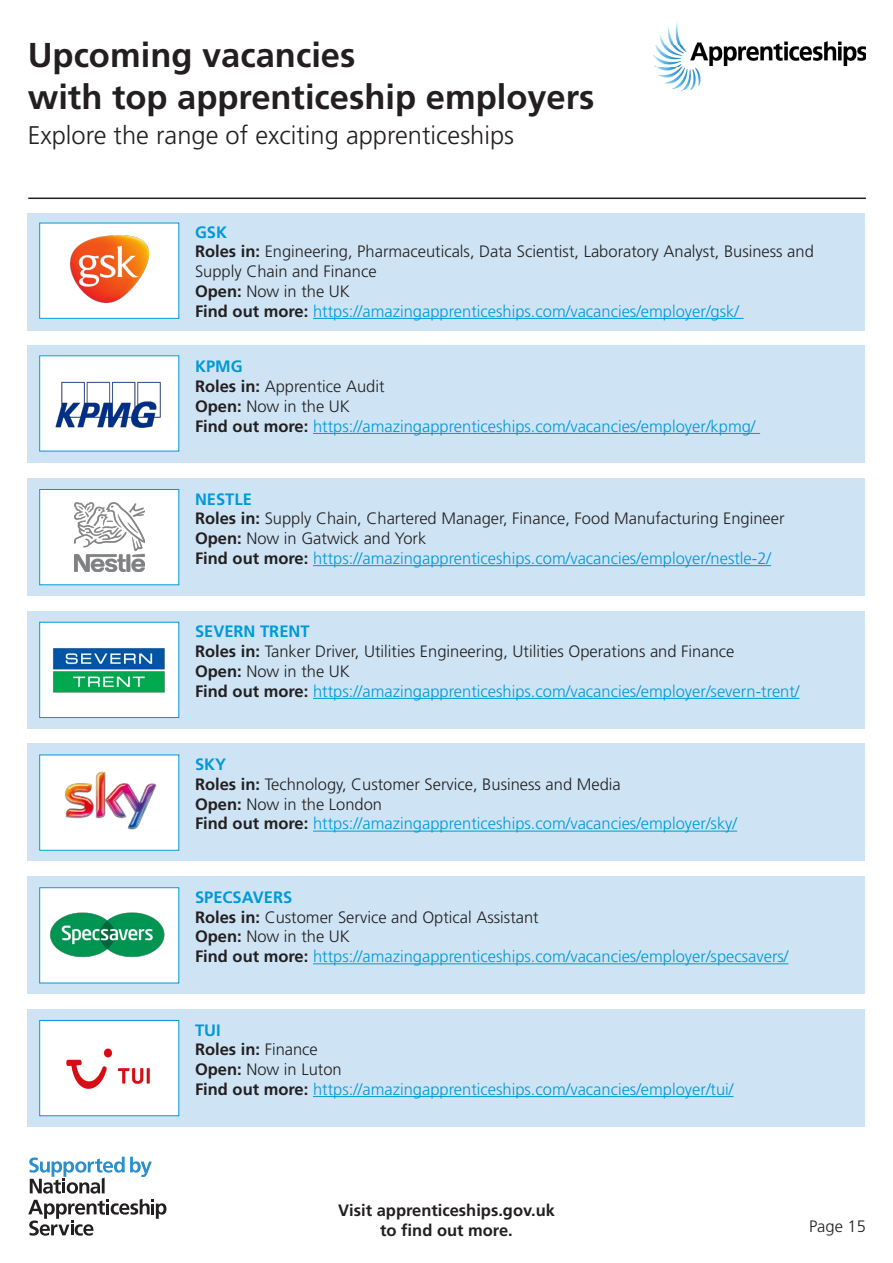
<style>
.page{position:relative;width:893px;height:1263px;background:#fff}
.page>*{position:absolute;margin:0;border:0;box-sizing:border-box;transform-origin:0 0}
.t1{font:700 34.5px/41.4px "Frutiger";color:#231f20}
.t2{font:300 25.5px "Frutiger";color:#231f20}
.t3{font:300 16.5px/19.8px "Frutiger";color:#231f20}
.t4{font:300 16.5px/19.8px "Frutiger";color:#0199d7}
.t5{font:700 16.5px/19.8px "Frutiger";color:#231f20;text-align:center}
.t6{font:700 16.5px "Frutiger";color:#0199d7}
.s1{font-weight:700;color:#0199d7}
.s2{font-weight:700}
.s3{color:#0199d7}
.s4{font-weight:700;color:#231f20}
.s5{color:#231f20}
</style>
<div class="page">
<hr style="left:28px;top:198px;width:838px;height:1px;background:#231f20">
<img style="left:653px;top:23px;width:213px;height:69px">
<svg style="left:28px;top:1199px;width:138px;height:36px"></svg>
<svg style="left:29px;top:1157px;width:123px;height:36px"></svg>
<div style="left:28px;top:213px;width:837px;height:117px;background:#cee4f4"></div>
<div style="left:28px;top:345px;width:837px;height:118px;background:#cee4f4"></div>
<div style="left:28px;top:478px;width:837px;height:118px;background:#cee4f4"></div>
<div style="left:28px;top:611px;width:837px;height:118px;background:#cee4f4"></div>
<div style="left:28px;top:744px;width:837px;height:117px;background:#cee4f4"></div>
<div style="left:28px;top:876px;width:837px;height:118px;background:#cee4f4"></div>
<div style="left:28px;top:1009px;width:837px;height:118px;background:#cee4f4"></div>
<div style="left:40px;top:223px;width:139px;height:95px;background:#fff"></div>
<img style="left:70px;top:235px;width:78px;height:68px">
<div style="left:39px;top:223px;width:140px;height:96px;border:1px solid #0199d7"></div>
<div style="left:40px;top:356px;width:139px;height:95px;background:#fff"></div>
<img style="left:55px;top:381px;width:106px;height:47px">
<div style="left:40px;top:489px;width:139px;height:96px;background:#fff"></div>
<img style="left:74px;top:502px;width:70px;height:70px">
<div style="left:39px;top:489px;width:140px;height:96px;border:1px solid #0199d7"></div>
<div style="left:40px;top:622px;width:139px;height:95px;background:#fff"></div>
<img style="left:53px;top:648px;width:112px;height:45px">
<div style="left:39px;top:622px;width:140px;height:96px;border:1px solid #0199d7"></div>
<div style="left:40px;top:755px;width:139px;height:95px;background:#fff"></div>
<img style="left:65px;top:771px;width:92px;height:59px">
<div style="left:39px;top:754px;width:140px;height:97px;border:1px solid #0199d7"></div>
<div style="left:40px;top:888px;width:139px;height:95px;background:#fff"></div>
<img style="left:50px;top:912px;width:115px;height:46px">
<div style="left:39px;top:887px;width:140px;height:96px;border:1px solid #0199d7"></div>
<div style="left:40px;top:1020px;width:139px;height:96px;background:#fff"></div>
<img style="left:66px;top:1048px;width:84px;height:41px">
<div style="left:39px;top:1020px;width:140px;height:96px;border:1px solid #0199d7"></div>
<hr style="left:313px;top:318px;width:431px;height:1px;background:#0199d7">
<hr style="left:313px;top:433px;width:447px;height:1px;background:#0199d7">
<hr style="left:313px;top:565px;width:458px;height:1px;background:#0199d7">
<hr style="left:313px;top:698px;width:486px;height:1px;background:#0199d7">
<hr style="left:313px;top:831px;width:424px;height:1px;background:#0199d7">
<hr style="left:313px;top:963px;width:475px;height:1px;background:#0199d7">
<hr style="left:313px;top:1096px;width:420px;height:1px;background:#0199d7">
<h1 class="t1" style="left:28px;top:35px;width:568px">Upcoming vacancies<br>with top apprenticeship employers</h1>
<h2 class="t2" style="left:28px;top:120px;width:488px">Explore the range of exciting apprenticeships</h2>
<p class="t3" style="left:195px;top:222px;width:620px"><span class="s1">GSK<br></span><span class="s2">Roles in:</span> Engineering, Pharmaceuticals, Data Scientist, Laboratory Analyst, Business and Supply Chain and Finance<br><span class="s2">Open:</span> Now in the UK<br><span class="s2">Find out more:</span> <span class="s3">https://amazingapprenticeships.com/vacancies/employer/gsk/</span></p>
<p class="t4" style="left:195px;top:357px;width:562px"><span class="s2">KPMG<br></span><span class="s4">Roles in:</span> <span class="s5">Apprentice Audit<br></span><span class="s4">Open:</span> <span class="s5">Now in the UK<br></span><span class="s4">Find out more:</span> https://amazingapprenticeships.com/vacancies/employer/kpmg/</p>
<p class="t3" style="left:195px;top:489px;width:591px"><span class="s1">NESTLE<br></span><span class="s2">Roles in:</span> Supply Chain, Chartered Manager, Finance, Food Manufacturing Engineer <span class="s2">Open:</span> Now in Gatwick and York<br><span class="s2">Find out more:</span> <span class="s3">https://amazingapprenticeships.com/vacancies/employer/nestle-2/</span></p>
<p class="t6" style="left:195px;top:622px;width:11px">severn</p>
<p class="t3" style="left:195px;top:622px;width:606px;text-indent:65px"><span class="s1">trent<br></span><span class="s2">Roles in:</span> Tanker Driver, Utilities Engineering, Utilities Operations and Finance<br><span class="s2">Open:</span> Now in the UK<br><span class="s2">Find out more:</span> <span class="s3">https://amazingapprenticeships.com/vacancies/employer/severn-trent/</span></p>
<p class="t4" style="left:195px;top:754px;width:544px"><span class="s2">sky<br></span><span class="s4">Roles in:</span> <span class="s5">Technology, Customer Service, Business and Media<br></span><span class="s4">Open:</span> <span class="s5">Now in the London<br></span><span class="s4">Find out more:</span> https://amazingapprenticeships.com/vacancies/employer/sky/</p>
<p class="t4" style="left:195px;top:887px;width:595px"><span class="s2">specsavers<br></span><span class="s4">Roles in:</span> <span class="s5">Customer Service and Optical Assistant<br></span><span class="s4">Open:</span> <span class="s5">Now in the UK<br></span><span class="s4">Find out more:</span> https://amazingapprenticeships.com/vacancies/employer/specsavers/</p>
<p class="t4" style="left:195px;top:1020px;width:540px"><span class="s2">tui<br></span><span class="s4">Roles in:</span> <span class="s5">Finance<br></span><span class="s4">Open:</span> <span class="s5">Now in Luton<br></span><span class="s4">Find out more:</span> https://amazingapprenticeships.com/vacancies/employer/tui/</p>
<p class="t5" style="left:338px;top:1200px;width:218px">Visit apprenticeships.gov.uk to find out more.</p>
<p class="t3" style="left:809px;top:1217px;width:58px">Page 15</p>
</div>
